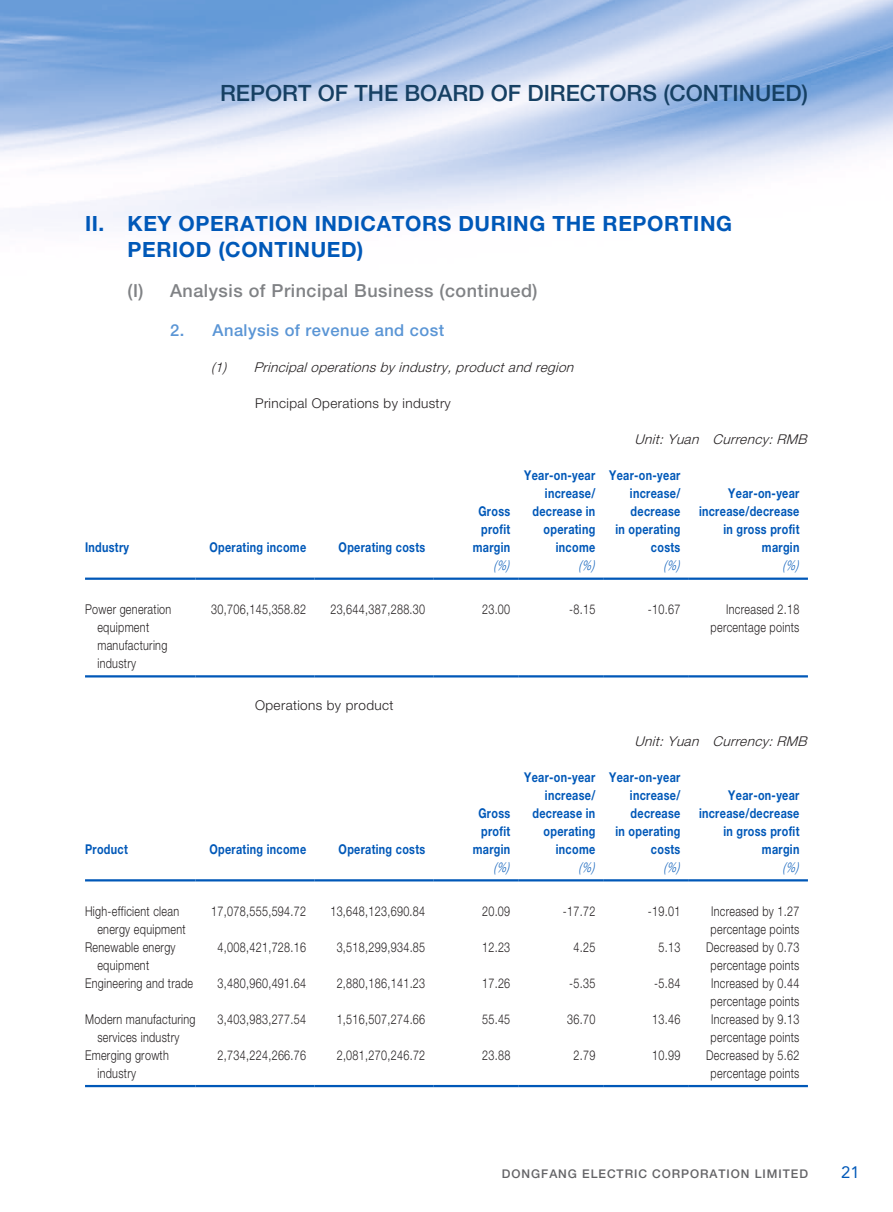
<style>
.page{position:relative;width:893px;height:1212px;background:#fff}
.page>*{position:absolute;margin:0;border:0;box-sizing:border-box;transform-origin:0 0}
.t1{font:500 22.5px "Helvetica Neue LT Std";color:#164063}
.t2{font:700 21px/25.5px "Helvetica Neue LT Std";letter-spacing:.03em;color:#0058b8}
.t3{font:500 18px "Helvetica Neue LT Std";letter-spacing:.03em;color:#808285}
.t4{font:500 16.5px "Helvetica Neue LT Std";letter-spacing:.03em;color:#5a95d5}
.t5{font:16.5px "Avenir LT Std";color:#0058b8}
.t6{font:300 13.5px/18px "Helvetica Neue LT Std";letter-spacing:.03em;color:#231f20;scale:.8 1}
.t7{font:700 13.5px/18px "Helvetica Neue LT Std";letter-spacing:.03em;color:#0058b8;text-align:right;scale:.8 1}
.t8{font:italic 300 13.5px "Helvetica Neue LT Std";color:#231f20}
.t9{font:300 13.5px "Helvetica Neue LT Std";letter-spacing:.03em;color:#231f20}
.t10{font:italic 300 13.5px "Helvetica Neue LT Std";color:#0058b8;scale:.8 1}
.t11{font:500 12px "Helvetica Neue LT Std";letter-spacing:.08em;color:#636366}
</style>
<div class="page">
<img style="left:0;top:0;width:893px;height:1088px">
<hr style="left:85px;top:577px;width:111px;height:3px;background:#0058b8">
<hr style="left:196px;top:577px;width:119px;height:3px;background:#0058b8">
<hr style="left:315px;top:577px;width:119px;height:3px;background:#0058b8">
<hr style="left:434px;top:577px;width:85px;height:3px;background:#0058b8">
<hr style="left:519px;top:577px;width:85px;height:3px;background:#0058b8">
<hr style="left:604px;top:577px;width:85px;height:3px;background:#0058b8">
<hr style="left:689px;top:577px;width:119px;height:3px;background:#0058b8">
<hr style="left:85px;top:675px;width:111px;height:2px;background:#0058b8">
<hr style="left:196px;top:675px;width:119px;height:2px;background:#0058b8">
<hr style="left:315px;top:675px;width:119px;height:2px;background:#0058b8">
<hr style="left:434px;top:675px;width:85px;height:2px;background:#0058b8">
<hr style="left:519px;top:675px;width:85px;height:2px;background:#0058b8">
<hr style="left:604px;top:675px;width:85px;height:2px;background:#0058b8">
<hr style="left:689px;top:675px;width:119px;height:2px;background:#0058b8">
<hr style="left:85px;top:879px;width:111px;height:2px;background:#0058b8">
<hr style="left:196px;top:879px;width:119px;height:2px;background:#0058b8">
<hr style="left:315px;top:879px;width:119px;height:2px;background:#0058b8">
<hr style="left:434px;top:879px;width:85px;height:2px;background:#0058b8">
<hr style="left:519px;top:879px;width:85px;height:2px;background:#0058b8">
<hr style="left:604px;top:879px;width:85px;height:2px;background:#0058b8">
<hr style="left:689px;top:879px;width:119px;height:2px;background:#0058b8">
<hr style="left:85px;top:1085px;width:111px;height:2px;background:#0058b8">
<hr style="left:196px;top:1085px;width:119px;height:2px;background:#0058b8">
<hr style="left:315px;top:1085px;width:119px;height:2px;background:#0058b8">
<hr style="left:434px;top:1085px;width:85px;height:2px;background:#0058b8">
<hr style="left:519px;top:1085px;width:85px;height:2px;background:#0058b8">
<hr style="left:604px;top:1085px;width:85px;height:2px;background:#0058b8">
<hr style="left:689px;top:1085px;width:119px;height:2px;background:#0058b8">
<h1 class="t1" style="left:220px;top:79px;width:589px">REPORT OF THE BOARD OF DIRECTORS (CONTINUED)</h1>
<h2 class="t2" style="left:128px;top:211px;width:606px;text-indent:-43px">II. KEY OPERATION INDICATORS DURING THE REPORTING<br>PERIOD (CONTINUED)</h2>
<h3 class="t3" style="left:128px;top:280px;width:412px">(I) Analysis of Principal Business (continued)</h3>
<p class="t4" style="left:170px;top:321px;width:276px">2. Analysis of revenue and cost</p>
<p class="t8" style="left:211px;top:359px;width:368px">(1) Principaloperationsby industry,productand region</p>
<p class="t9" style="left:255px;top:395px;width:197px">Principal Operations by industry</p>
<p class="t8" style="left:635px;top:431px;width:178px">Unit:Yuan Currency:RMB</p>
<p class="t7" style="left:85px;top:538px;width:57px">Industry</p>
<p class="t7" style="left:209px;top:538px;width:122px">Operating income</p>
<p class="t7" style="left:339px;top:538px;width:110px">Operating costs</p>
<p class="t7" style="left:473px;top:502px;width:48px">Gross profit margin</p>
<p class="t7" style="left:524px;top:466px;width:90px">Year-on-year increase/ decrease in operating income</p>
<p class="t7" style="left:609px;top:466px;width:90px">Year-on-year increase/ decrease<br>in operating costs</p>
<p class="t7" style="left:699px;top:484px;width:127px">Year-on-year increase/decrease in gross profit margin</p>
<p class="t10" style="left:493px;top:557px;width:22px">(%)</p>
<p class="t10" style="left:578px;top:557px;width:22px">(%)</p>
<p class="t10" style="left:664px;top:557px;width:22px">(%)</p>
<p class="t10" style="left:783px;top:557px;width:22px">(%)</p>
<p class="t6" style="left:97px;top:600px;width:94px;text-indent:-12px">Power generation equipment manufacturing industry</p>
<p class="t6" style="left:211px;top:600px;width:120px">30,706,145,358.82</p>
<p class="t6" style="left:330px;top:600px;width:120px">23,644,387,288.30</p>
<p class="t6" style="left:482px;top:600px;width:37px">23.00</p>
<p class="t6" style="left:569px;top:600px;width:34px">-8.15</p>
<p class="t6" style="left:648px;top:600px;width:42px">-10.67</p>
<p class="t6" style="left:711px;top:600px;width:113px;text-align:right">Increased 2.18 percentage points</p>
<p class="t9" style="left:255px;top:697px;width:140px">Operations by product</p>
<p class="t8" style="left:635px;top:733px;width:178px">Unit:Yuan Currency:RMB</p>
<p class="t7" style="left:85px;top:840px;width:55px">Product</p>
<p class="t7" style="left:209px;top:840px;width:122px">Operating income</p>
<p class="t7" style="left:339px;top:840px;width:110px">Operating costs</p>
<p class="t7" style="left:473px;top:804px;width:48px">Gross profit margin</p>
<p class="t7" style="left:524px;top:768px;width:90px">Year-on-year increase/ decrease in operating income</p>
<p class="t7" style="left:609px;top:768px;width:90px">Year-on-year increase/ decrease<br>in operating costs</p>
<p class="t7" style="left:699px;top:786px;width:127px">Year-on-year increase/decrease in gross profit margin</p>
<p class="t10" style="left:493px;top:859px;width:22px">(%)</p>
<p class="t10" style="left:578px;top:859px;width:22px">(%)</p>
<p class="t10" style="left:664px;top:859px;width:22px">(%)</p>
<p class="t10" style="left:783px;top:859px;width:22px">(%)</p>
<p class="t6" style="left:97px;top:902px;width:112px;text-indent:-12px">High-efficient clean energy equipment</p>
<p class="t6" style="left:211px;top:902px;width:120px">17,078,555,594.72</p>
<p class="t6" style="left:330px;top:902px;width:120px">13,648,123,690.84</p>
<p class="t6" style="left:482px;top:902px;width:37px">20.09</p>
<p class="t6" style="left:563px;top:902px;width:42px">-17.72</p>
<p class="t6" style="left:648px;top:902px;width:42px">-19.01</p>
<p class="t6" style="left:711px;top:902px;width:113px">Increased by 1.27 percentage points</p>
<p class="t6" style="left:97px;top:938px;width:99px;text-indent:-12px">Renewable energy equipment</p>
<p class="t6" style="left:218px;top:938px;width:112px">4,008,421,728.16</p>
<p class="t6" style="left:337px;top:938px;width:112px">3,518,299,934.85</p>
<p class="t6" style="left:482px;top:938px;width:37px">12.23</p>
<p class="t6" style="left:573px;top:938px;width:29px">4.25</p>
<p class="t6" style="left:658px;top:938px;width:29px">5.13</p>
<p class="t6" style="left:706px;top:938px;width:118px;text-align:center">Decreased by 0.73 percentage points</p>
<p class="t6" style="left:85px;top:974px;width:137px">Engineering and trade</p>
<p class="t6" style="left:218px;top:974px;width:112px">3,480,960,491.64</p>
<p class="t6" style="left:337px;top:974px;width:112px">2,880,186,141.23</p>
<p class="t6" style="left:482px;top:974px;width:37px">17.26</p>
<p class="t6" style="left:569px;top:974px;width:34px">-5.35</p>
<p class="t6" style="left:654px;top:974px;width:34px">-5.84</p>
<p class="t6" style="left:711px;top:974px;width:113px">Increased by 0.44 percentage points</p>
<p class="t6" style="left:85px;top:1010px;width:140px;text-align:center">Modern manufacturing services industry</p>
<p class="t6" style="left:218px;top:1010px;width:112px">3,403,983,277.54</p>
<p class="t6" style="left:337px;top:1010px;width:112px">1,516,507,274.66</p>
<p class="t6" style="left:482px;top:1010px;width:37px">55.45</p>
<p class="t6" style="left:567px;top:1010px;width:37px">36.70</p>
<p class="t6" style="left:652px;top:1010px;width:37px">13.46</p>
<p class="t6" style="left:711px;top:1010px;width:113px">Increased by 9.13 percentage points</p>
<p class="t6" style="left:97px;top:1046px;width:91px;text-indent:-12px">Emerging growth industry</p>
<p class="t6" style="left:218px;top:1046px;width:112px">2,734,224,266.76</p>
<p class="t6" style="left:337px;top:1046px;width:112px">2,081,270,246.72</p>
<p class="t6" style="left:482px;top:1046px;width:37px">23.88</p>
<p class="t6" style="left:573px;top:1046px;width:29px">2.79</p>
<p class="t6" style="left:652px;top:1046px;width:37px">10.99</p>
<p class="t6" style="left:706px;top:1046px;width:118px;text-align:center">Decreased by 5.62 percentage points</p>
<p class="t11" style="left:502px;top:1166px;width:307px">DONGFANG ELECTRIC CORPORATION LIMITED</p>
<p class="t5" style="left:841px;top:1163px;width:20px">21</p>
</div>
